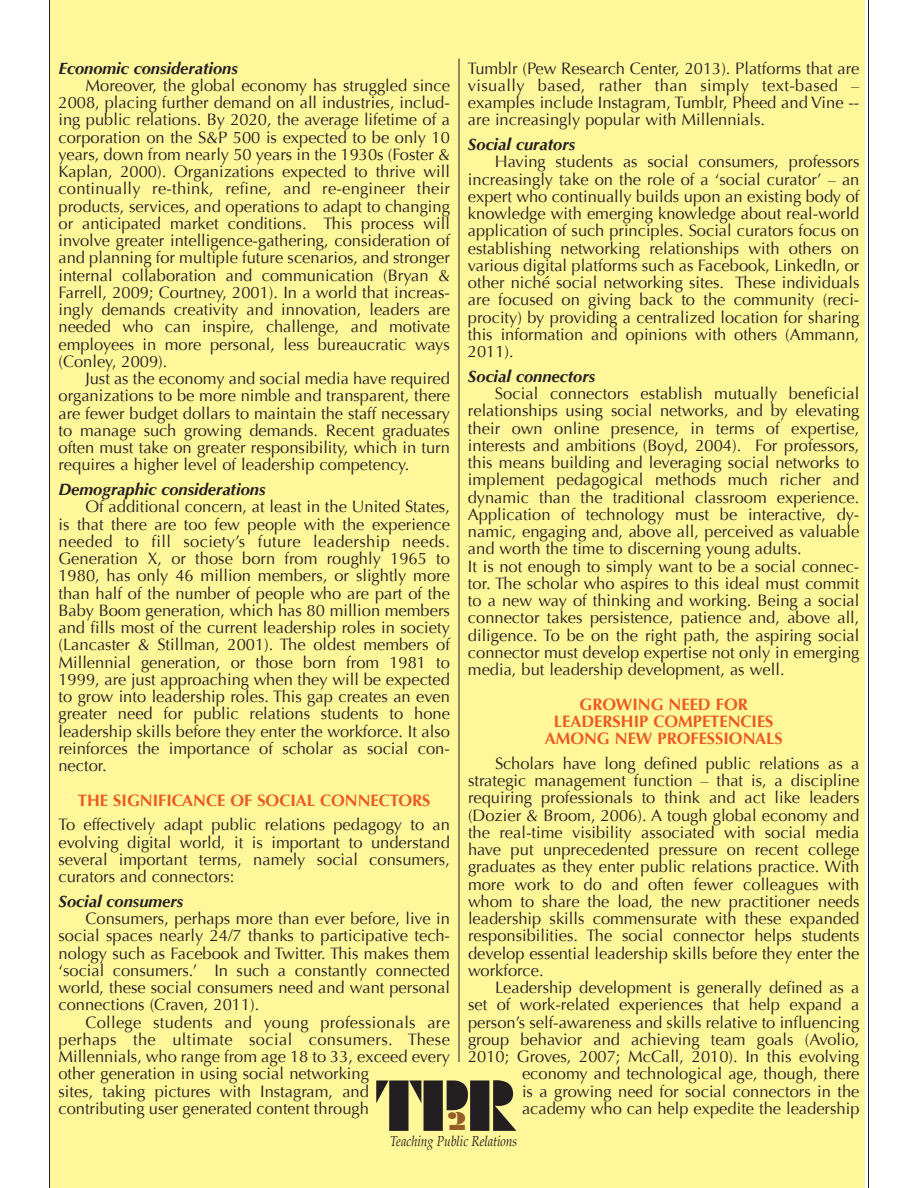
<style>
.page{position:relative;width:918px;height:1188px;background:#fff}
.page>*{position:absolute;margin:0;border:0;box-sizing:border-box;transform-origin:0 0}
.t1{font:72px "Block";color:#231f20;scale:.85 1}
.t2{font:27px "Block";color:#955d27}
.t3{font:16.5px/17.2px "Optima";color:#231f20;text-align:justify}
.t4{font:italic 700 16.5px "Optima";color:#231f20}
.t5{font:700 16.5px/17.2px "Optima";color:#ec5922;text-align:center}
.t6{font:italic 14.25px "Palatino";color:#231f20;scale:.85 1}
</style>
<div class="page">
<div style="left:50px;top:0;width:816px;height:1188px;background:#fff79a"></div>
<hr style="left:49px;top:0;width:1px;height:1188px;background:#231f20">
<hr style="left:868px;top:0;width:1px;height:1188px;background:#231f20">
<hr style="left:459px;top:59px;width:1px;height:1003px;background:#231f20">
<p class="t3" style="left:468px;top:60px;width:393px">Tumblr (Pew Research Center, 2013). Platforms that are visually based, rather than simply text-based – examples include Instagram, Tumblr, Pheed and Vine -- are increasingly popular with Millennials.</p>
<p class="t4" style="left:468px;top:135px;width:109px">Social curators</p>
<p class="t3" style="left:468px;top:153px;width:393px;text-indent:27px">Having students as social consumers, professors increasingly take on the role of a ‘social curator’ – an expert who continually builds upon an existing body of knowledge with emerging knowledge about real-world application of such principles. Social curators focus on establishing networking relationships with others on various digital platforms such as Facebook, LinkedIn, or other niché social networking sites. These individuals are focused on giving back to the community (reci&shy;procity) by providing a centralized location for sharing this information and opinions with others (Ammann, 2011).</p>
<p class="t4" style="left:468px;top:367px;width:129px">Social connectors</p>
<p class="t3" style="left:468px;top:385px;width:393px;text-align:left;text-indent:27px">Social connectors establish mutually beneficial relationships using social networks, and by elevating their own online presence, in terms of expertise, interests and ambitions (Boyd, 2004). For professors, this means building and leveraging social networks to implement pedagogical methods much richer and dynamic than the traditional classroom experience.<br>Application of technology must be interactive, dy&shy;namic, engaging and, above all, perceived as valuable and worth the time to discerning young adults.<br>It is not enough to simply want to be a social connec&shy;tor. The scholar who aspires to this ideal must commit to a new way of thinking and working. Being a social connector takes persistence, patience and, above all, diligence. To be on the right path, the aspiring social connector must develop expertise not only in emerging media, but leadership development, as well.</p>
<p class="t5" style="left:545px;top:696px;width:240px">GROWING NEED FOR<br>LEADERSHIP COMPETENCIES<br>AMONG NEW PROFESSIONALS</p>
<p class="t3" style="left:468px;top:755px;width:393px;text-indent:27px">Scholars have long defined public relations as a strategic management function – that is, a discipline requiring professionals to think and act like leaders (Dozier &amp; Broom, 2006). A tough global economy and the real-time visibility associated with social media have put unprecedented pressure on recent college graduates as they enter public relations practice. With more work to do and often fewer colleagues with whom to share the load, the new practitioner needs leadership skills commensurate with these expanded responsibilities. The social connector helps students develop essential leadership skills before they enter the workforce.</p>
<p class="t3" style="left:468px;top:979px;width:393px;text-align:right">Leadership development is generally defined as a<br>set of work-related experiences that help expand a person’s self-awareness and skills relative to influencing group behavior and achieving team goals (Avolio, 2010; Groves, 2007; McCall, 2010). In this evolving economy and technological age, though, there<br>is a growing need for social connectors in the</p>
<p class="t4" style="left:58px;top:58px;width:181px">Economic considerations</p>
<p class="t3" style="left:58px;top:77px;width:393px;text-indent:27px">Moreover, the global economy has struggled since 2008, placing further demand on all industries, includ&shy;ing public relations. By 2020, the average lifetime of a corporation on the S&amp;P 500 is expected to be only 10 years, down from nearly 50 years in the 1930s (Foster &amp; Kaplan, 2000). Organizations expected to thrive will continually re-think, refine, and re-engineer their products, services, and operations to adapt to changing or anticipated market conditions. This process will involve greater intelligence-gathering, consideration of and planning for multiple future scenarios, and stronger internal collaboration and communication (Bryan &amp; Farrell, 2009; Courtney, 2001). In a world that increas&shy;ingly demands creativity and innovation, leaders are needed who can inspire, challenge, and motivate employees in more personal, less bureaucratic ways (Conley, 2009).</p>
<p class="t3" style="left:58px;top:370px;width:393px;text-indent:27px">Just as the economy and social media have required organizations to be more nimble and transparent, there are fewer budget dollars to maintain the staff necessary to manage such growing demands. Recent graduates often must take on greater responsibility, which in turn requires a higher level of leadership competency.</p>
<p class="t4" style="left:58px;top:480px;width:208px">Demographic considerations</p>
<p class="t3" style="left:58px;top:498px;width:393px;text-indent:27px">Of additional concern, at least in the United States, is that there are too few people with the experience needed to fill society’s future leadership needs.<br>Generation X, or those born from roughly 1965 to 1980, has only 46 million members, or slightly more than half of the number of people who are part of the Baby Boom generation, which has 80 million members and fills most of the current leadership roles in society (Lancaster &amp; Stillman, 2001). The oldest members of Millennial generation, or those born from 1981 to 1999, are just approaching when they will be expected to grow into leadership roles. This gap creates an even greater need for public relations students to hone leadership skills before they enter the workforce. It also reinforces the importance of scholar as social con&shy;nector.</p>
<p class="t5" style="left:78px;top:792px;width:354px">THE SIGNIFICANCE OF SOCIAL CONNECTORS</p>
<p class="t3" style="left:58px;top:816px;width:393px">To effectively adapt public relations pedagogy to an evolving digital world, it is important to understand several important terms, namely social consumers, curators and connectors:</p>
<p class="t4" style="left:59px;top:892px;width:126px">Social consumers</p>
<p class="t3" style="left:58px;top:910px;width:393px;text-indent:27px">Consumers, perhaps more than ever before, live in social spaces nearly 24/7 thanks to participative tech&shy;nology such as Facebook and Twitter. This makes them ‘social consumers.’ In such a constantly connected world, these social consumers need and want personal connections (Craven, 2011).</p>
<p class="t3" style="left:58px;top:1014px;width:393px;text-align:left;text-indent:27px">College students and young professionals are perhaps the ultimate social consumers. These Millennials, who range from age 18 to 33, exceed every other generation in using social networking<br>sites, taking pictures with Instagram, and contributing user generated content through</p>
<h1 class="t1" style="left:376px;top:1071px;width:164px">TPR</h1>
<p class="t3" style="left:522px;top:1100px;width:339px">academy who can help expedite the leadership</p>
<h2 class="t2" style="left:447px;top:1107px;width:20px">2</h2>
<p class="t6" style="left:390px;top:1134px;width:151px">Teaching Public Relations</p>
</div>
